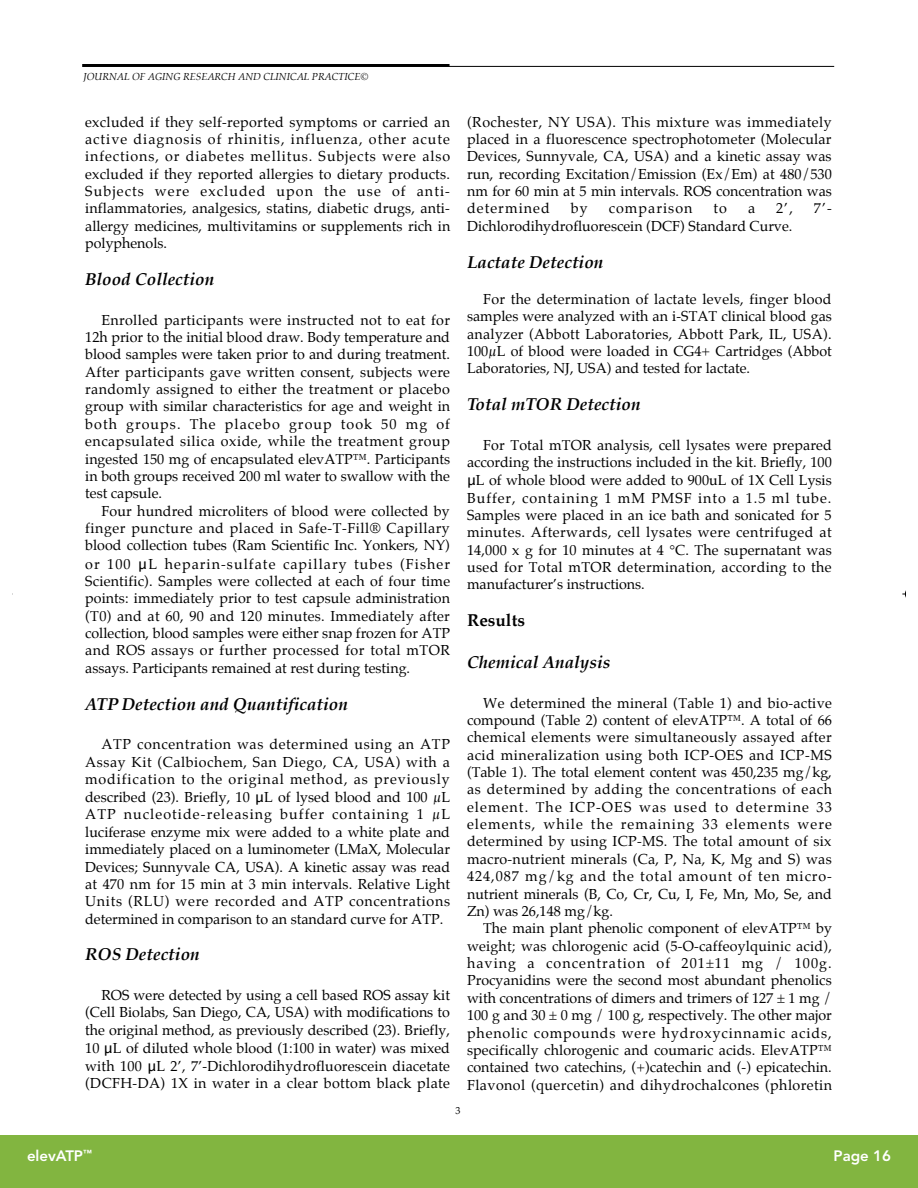
<style>
.page{position:relative;width:918px;height:1188px;background:#fff}
.page>*{position:absolute;margin:0;border:0;box-sizing:border-box;transform-origin:0 0}
.t1{font:italic 700 17.1px "Palatino";color:#000}
.t2{font:700 17.1px "Palatino";color:#000}
.t3{font:800 15px "Avenir LT Std";color:#fff}
.t4{font:14.25px/17.4px "Palatino";letter-spacing:.01em;color:#000;text-align:justify}
.t5{font:14.25px "Palatino";letter-spacing:.075em;color:#000}
.t6{font:14.25px "Palatino";letter-spacing:.03em;color:#000}
.t7{font:14.25px "Palatino";letter-spacing:.04em;color:#000}
.t8{font:14.25px "Palatino";letter-spacing:.035em;color:#000}
.t9{font:14.25px "Palatino";letter-spacing:.045em;color:#000}
.t10{font:14.25px "Palatino";letter-spacing:.06em;color:#000}
.t11{font:14.25px "Palatino";letter-spacing:.065em;color:#000}
.t12{font:italic 10.05px "Palatino";color:#000}
.t13{font:10.05px "Palatino";color:#000}
.s1{font-family:"Lucida Grande"}
</style>
<div class="page">
<div style="left:0;top:1136px;width:918px;height:52px;background:#82b540"></div>
<hr style="left:83px;top:66px;width:751px;height:1px;background:#000">
<hr style="left:82px;top:64px;width:368px;height:3px;background:#000">
<svg style="left:902px;top:590px;width:4px;height:8px"></svg>
<p class="t12" style="left:84px;top:69px;width:286px">JOURNAL OF AGING RESEARCH AND CLINICAL PRACTICE©</p>
<p class="t4" style="left:85px;top:113px;width:367px">excluded if they self-reported symptoms or carried an active diagnosis of rhinitis, influenza, other acute infections, or diabetes mellitus. Subjects were also excluded if they reported allergies to dietary products.<br>Subjects were excluded upon the use of anti&shy;inflammatories, analgesics, statins, diabetic drugs, anti&shy;allergy medicines, multivitamins or supplements rich in polyphenols.</p>
<p class="t1" style="left:85px;top:266px;width:131px">Blood Collection</p>
<p class="t4" style="left:101px;top:311px;width:350px">Enrolled participants were instructed not to eat for</p>
<p class="t4" style="left:85px;top:328px;width:366px">12h prior to the initial blood draw. Body temperature and</p>
<p class="t4" style="left:85px;top:346px;width:366px">blood samples were taken prior to and during treatment.</p>
<p class="t4" style="left:85px;top:363px;width:366px">After participants gave written consent, subjects were</p>
<p class="t6" style="left:85px;top:377px;width:366px">randomly assigned to either the treatment or placebo</p>
<p class="t4" style="left:85px;top:398px;width:366px">group with similar characteristics for age and weight in</p>
<p class="t5" style="left:85px;top:412px;width:366px">both groups. The placebo group took 50 mg of</p>
<p class="t7" style="left:85px;top:429px;width:366px">encapsulated silica oxide, while the treatment group</p>
<p class="t4" style="left:85px;top:450px;width:366px">ingested 150 mg of encapsulated elevATP™. Participants</p>
<p class="t4" style="left:85px;top:467px;width:366px">in both groups received 200 ml water to swallow with the</p>
<p class="t4" style="left:85px;top:485px;width:78px">test capsule.</p>
<p class="t4" style="left:101px;top:502px;width:350px">Four hundred microliters of blood were collected by</p>
<p class="t7" style="left:85px;top:516px;width:366px">finger puncture and placed in Safe-T-Fill® Capillary</p>
<p class="t4" style="left:85px;top:537px;width:366px">blood collection tubes (Ram Scientific Inc. Yonkers, NY)</p>
<p class="t5" style="left:85px;top:552px;width:366px">or 100 <span class="s1">μ</span>L heparin-sulfate capillary tubes (Fisher</p>
<p class="t4" style="left:85px;top:572px;width:366px">Scientific). Samples were collected at each of four time</p>
<p class="t4" style="left:85px;top:590px;width:366px">points: immediately prior to test capsule administration</p>
<p class="t4" style="left:85px;top:607px;width:366px">(T0) and at 60, 90 and 120 minutes. Immediately after</p>
<p class="t4" style="left:85px;top:624px;width:366px">collection, blood samples were either snap frozen for ATP</p>
<p class="t8" style="left:85px;top:639px;width:366px">and ROS assays or further processed for total mTOR</p>
<p class="t4" style="left:85px;top:659px;width:326px">assays. Participants remained at rest during testing.</p>
<p class="t1" style="left:85px;top:690px;width:264px">ATP Detection and Quantification</p>
<p class="t4" style="left:85px;top:736px;width:366px;text-indent:16px">ATP concentration was determined using an ATP Assay Kit (Calbiochem, San Diego, CA, USA) with a modification to the original method, as previously described (23). Briefly, 10 <span class="s1">μ</span>L of lysed blood and 100 µL ATP nucleotide-releasing buffer containing 1 µL luciferase enzyme mix were added to a white plate and immediately placed on a luminometer (LMaX, Molecular Devices; Sunnyvale CA, USA). A kinetic assay was read at 470 nm for 15 min at 3 min intervals. Relative Light Units (RLU) were recorded and ATP concentrations determined in comparison to an standard curve for ATP.</p>
<p class="t1" style="left:85px;top:941px;width:116px">ROS Detection</p>
<p class="t4" style="left:85px;top:986px;width:366px;text-indent:16px">ROS were detected by using a cell based ROS assay kit (Cell Biolabs, San Diego, CA, USA) with modifications to the original method, as previously described (23). Briefly, 10 <span class="s1">μ</span>L of diluted whole blood (1:100 in water) was mixed with 100 <span class="s1">μ</span>L 2’, 7’-Dichlorodihydrofluorescein diacetate (DCFH-DA) 1X in water in a clear bottom black plate</p>
<p class="t4" style="left:467px;top:113px;width:366px">(Rochester, NY USA). This mixture was immediately placed in a fluorescence spectrophotometer (Molecular Devices, Sunnyvale, CA, USA) and a kinetic assay was run, recording Excitation/Emission (Ex/Em) at 480/530 nm for 60 min at 5 min intervals. ROS concentration was determined</p>
<p class="t4" style="left:571px;top:200px;width:18px">by</p>
<p class="t5" style="left:609px;top:197px;width:85px">comparison</p>
<p class="t4" style="left:714px;top:200px;width:15px">to</p>
<p class="t4" style="left:748px;top:200px;width:9px">a</p>
<p class="t4" style="left:776px;top:200px;width:18px">2’,</p>
<p class="t4" style="left:814px;top:200px;width:19px">7’-</p>
<p class="t4" style="left:467px;top:217px;width:327px">Dichlorodihydrofluorescein (DCF) Standard Curve.</p>
<p class="t1" style="left:467px;top:248px;width:138px">Lactate Detection</p>
<p class="t4" style="left:467px;top:290px;width:366px;text-indent:16px">For the determination of lactate levels, finger blood samples were analyzed with an i-STAT clinical blood gas analyzer (Abbott Laboratories, Abbott Park, IL, USA).<br>100µL of blood were loaded in CG4+ Cartridges (Abbot Laboratories, NJ, USA) and tested for lactate.</p>
<p class="t1" style="left:467px;top:391px;width:175px">Total mTOR Detection</p>
<p class="t4" style="left:467px;top:436px;width:366px;text-indent:16px">For Total mTOR analysis, cell lysates were prepared according the instructions included in the kit. Briefly, 100 <span class="s1">μ</span>L of whole blood were added to 900uL of 1X Cell Lysis Buffer, containing 1 mM PMSF into a 1.5 ml tube.<br>Samples were placed in an ice bath and sonicated for 5 minutes. Afterwards, cell lysates were centrifuged at 14,000 x g for 10 minutes at 4 °C. The supernatant was used for Total mTOR determination, according to the manufacturer’s instructions.</p>
<p class="t2" style="left:467px;top:606px;width:59px">Results</p>
<p class="t1" style="left:467px;top:648px;width:145px">Chemical Analysis</p>
<p class="t4" style="left:483px;top:694px;width:350px">We determined the mineral (Table 1) and bio-active</p>
<p class="t4" style="left:467px;top:711px;width:366px">compound (Table 2) content of elevATP™. A total of 66</p>
<p class="t6" style="left:467px;top:726px;width:366px">chemical elements were simultaneously assayed after</p>
<p class="t8" style="left:467px;top:743px;width:366px">acid mineralization using both ICP-OES and ICP-MS</p>
<p class="t4" style="left:467px;top:763px;width:366px">(Table 1). The total element content was 450,235 mg/kg,</p>
<p class="t9" style="left:467px;top:778px;width:367px">as determined by adding the concentrations of each</p>
<p class="t5" style="left:467px;top:795px;width:366px">element. The ICP-OES was used to determine 33</p>
<p class="t5" style="left:467px;top:812px;width:366px">elements, while the remaining 33 elements were</p>
<p class="t4" style="left:467px;top:833px;width:366px">determined by using ICP-MS. The total amount of six</p>
<p class="t4" style="left:467px;top:850px;width:366px">macro-nutrient minerals (Ca, P, Na, K, Mg and S) was</p>
<p class="t11" style="left:467px;top:864px;width:366px">424,087 mg/kg and the total amount of ten micro-</p>
<p class="t4" style="left:467px;top:885px;width:366px">nutrient minerals (B, Co, Cr, Cu, I, Fe, Mn, Mo, Se, and</p>
<p class="t4" style="left:467px;top:902px;width:148px">Zn) was 26,148 mg/kg.</p>
<p class="t4" style="left:483px;top:920px;width:350px">The main plant phenolic component of elevATP™ by</p>
<p class="t4" style="left:467px;top:937px;width:366px">weight; was chlorogenic acid (5-O-caffeoylquinic acid),</p>
<p class="t5" style="left:467px;top:951px;width:366px">having a concentration of 201±11 mg / 100g.</p>
<p class="t4" style="left:467px;top:972px;width:366px">Procyanidins were the second most abundant phenolics</p>
<p class="t4" style="left:467px;top:989px;width:366px">with concentrations of dimers and trimers of 127 ± 1 mg /</p>
<p class="t4" style="left:467px;top:1007px;width:366px">100 g and 30 ± 0 mg / 100 g, respectively. The other major</p>
<p class="t10" style="left:467px;top:1021px;width:366px">phenolic compounds were hydroxycinnamic acids,</p>
<p class="t4" style="left:467px;top:1041px;width:366px">specifically chlorogenic and coumaric acids. ElevATP™</p>
<p class="t4" style="left:467px;top:1059px;width:366px">contained two catechins, (+)catechin and (-) epicatechin.</p>
<p class="t6" style="left:467px;top:1073px;width:367px">Flavonol (quercetin) and dihydrochalcones (phloretin</p>
<p class="t13" style="left:455px;top:1102px;width:6px">3</p>
<p class="t3" style="left:27px;top:1147px;width:66px">elevATP<sup>™</sup></p>
<p class="t3" style="left:834px;top:1147px;width:59px">Page 16</p>
</div>
